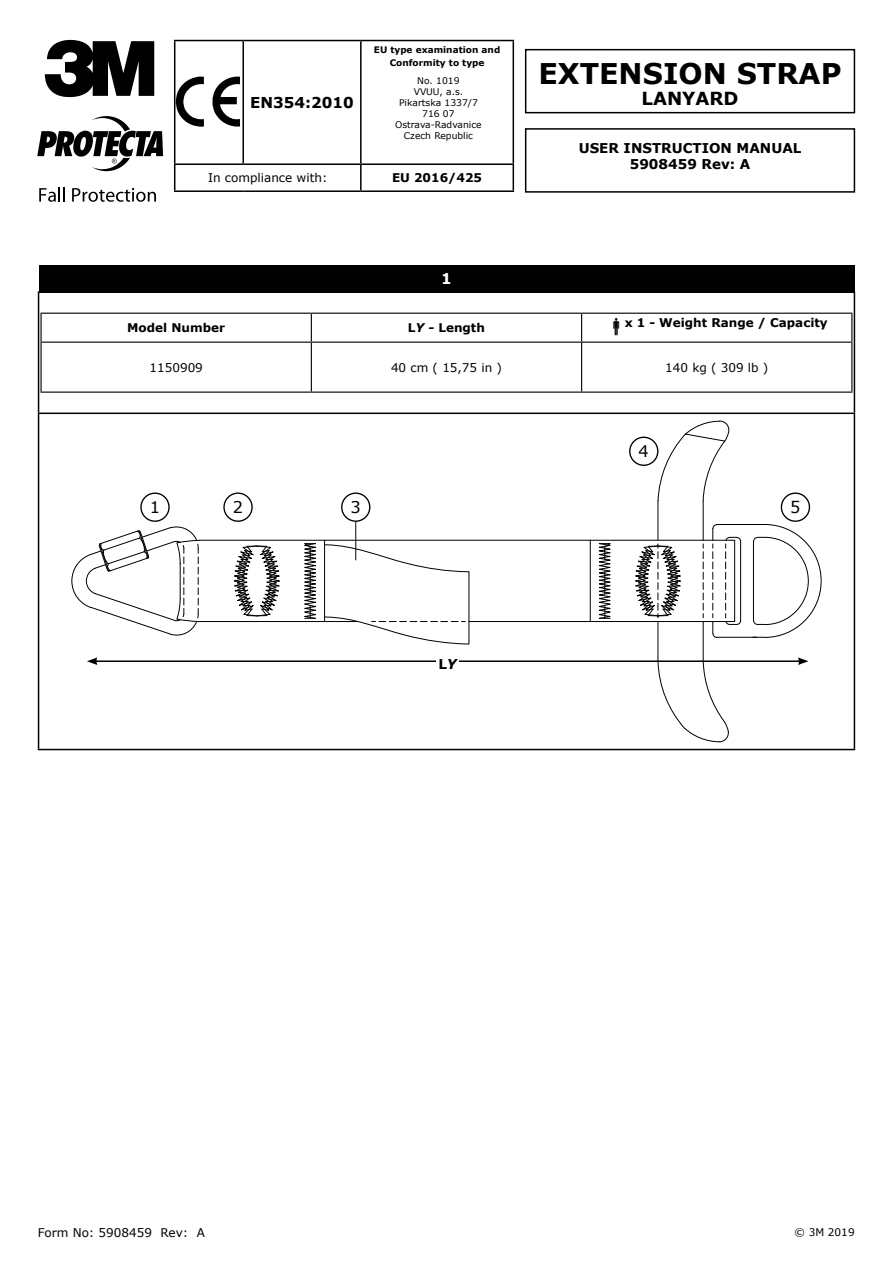
<style>
.page{position:relative;width:893px;height:1263px;background:#fff}
.page>*{position:absolute;margin:0;border:0;box-sizing:border-box;transform-origin:0 0}
.t1{font:700 28.5px "Verdana";color:#000}
.t2{font:700 18px "Verdana";color:#000}
.t3{font:16.2px "Verdana";color:#000}
.t4{font:700 15px "Verdana";color:#000}
.t5{font:700 15px "Verdana";color:#fff}
.t6{font:700 13.5px/16.2px "Verdana";color:#000;text-align:center}
.t7{font:12px "Verdana";color:#000}
.t8{font:700 12px "Verdana";color:#000}
.t9{font:10.5px "Verdana";color:#000}
.t10{font:9.15px/10.9px "Verdana";color:#000;text-align:center}
.t11{font:700 9px/12.6px "Verdana";color:#000;text-align:center}
.s1{font-style:italic}
</style>
<div class="page">
<div style="left:525px;top:128px;width:330px;height:65px;border:2px solid #000"></div>
<div style="left:525px;top:49px;width:330px;height:64px;border:2px solid #000"></div>
<div style="left:39px;top:265px;width:815px;height:27px;background:#000"></div>
<hr style="left:38px;top:291px;width:817px;height:2px;background:#000">
<hr style="left:38px;top:293px;width:1px;height:120px;background:#000">
<hr style="left:854px;top:293px;width:1px;height:120px;background:#000">
<hr style="left:38px;top:413px;width:817px;height:1px;background:#000">
<hr style="left:38px;top:414px;width:1px;height:335px;background:#000">
<hr style="left:854px;top:414px;width:1px;height:335px;background:#000">
<hr style="left:38px;top:749px;width:817px;height:1px;background:#000">
<svg style="left:42px;top:314px;width:809px;height:78px"></svg>
<hr style="left:40px;top:313px;width:271px;height:1px;background:#000">
<hr style="left:40px;top:314px;width:2px;height:28px;background:#000">
<hr style="left:311px;top:313px;width:271px;height:1px;background:#000">
<svg style="left:311px;top:314px;width:1px;height:28px"></svg>
<hr style="left:582px;top:313px;width:270px;height:1px;background:#000">
<hr style="left:40px;top:343px;width:2px;height:49px;background:#000">
<hr style="left:311px;top:343px;width:1px;height:49px;background:#000">
<svg style="left:581px;top:314px;width:1px;height:28px"></svg>
<svg style="left:851px;top:314px;width:1px;height:28px"></svg>
<hr style="left:581px;top:343px;width:1px;height:49px;background:#000">
<hr style="left:851px;top:343px;width:1px;height:49px;background:#000">
<hr style="left:40px;top:342px;width:271px;height:1px;background:#000">
<hr style="left:311px;top:342px;width:271px;height:1px;background:#000">
<hr style="left:582px;top:342px;width:270px;height:1px;background:#000">
<hr style="left:40px;top:392px;width:271px;height:1px;background:#000">
<hr style="left:311px;top:392px;width:271px;height:1px;background:#000">
<hr style="left:582px;top:392px;width:270px;height:1px;background:#000">
<hr style="left:717px;top:637px;width:48px;height:1px;background:#000">
<svg style="left:753px;top:524px;width:69px;height:114px"></svg>
<hr style="left:717px;top:524px;width:48px;height:1px;background:#000">
<hr style="left:703px;top:621px;width:1px;height:40px;background:#000">
<hr style="left:703px;top:501px;width:1px;height:39px;background:#000">
<hr style="left:657px;top:621px;width:1px;height:40px;background:#000">
<svg style="left:71px;top:524px;width:670px;height:121px"></svg>
<hr style="left:657px;top:500px;width:1px;height:40px;background:#000">
<svg style="left:657px;top:662px;width:72px;height:81px"></svg>
<svg style="left:657px;top:420px;width:73px;height:82px"></svg>
<hr style="left:95px;top:660px;width:705px;height:2px;background:#000">
<svg style="left:87px;top:657px;width:10px;height:8px"></svg>
<svg style="left:798px;top:657px;width:10px;height:8px"></svg>
<div style="left:436px;top:652px;width:23px;height:23px;background:#fff"></div>
<div style="left:630px;top:437px;width:28px;height:28px;background:#fff;border-radius:50%"></div>
<div style="left:629px;top:437px;width:29px;height:29px;border:1px solid #000;border-radius:50%"></div>
<div style="left:223px;top:492px;width:30px;height:30px;border:1px solid #000;border-radius:50%"></div>
<div style="left:341px;top:492px;width:29px;height:30px;border:1px solid #000;border-radius:50%"></div>
<div style="left:140px;top:492px;width:30px;height:30px;border:1px solid #000;border-radius:50%"></div>
<hr style="left:355px;top:521px;width:1px;height:39px;background:#000">
<div style="left:781px;top:492px;width:29px;height:30px;border:1px solid #000;border-radius:50%"></div>
<svg style="left:39px;top:187px;width:26px;height:15px"></svg>
<svg style="left:72px;top:188px;width:84px;height:14px"></svg>
<svg style="left:37px;top:116px;width:126px;height:55px"></svg>
<svg style="left:45px;top:40px;width:109px;height:57px"></svg>
<hr style="left:174px;top:40px;width:69px;height:1px;background:#000">
<hr style="left:174px;top:41px;width:1px;height:122px;background:#000">
<hr style="left:243px;top:40px;width:118px;height:1px;background:#000">
<hr style="left:242px;top:41px;width:2px;height:122px;background:#000">
<hr style="left:361px;top:40px;width:153px;height:1px;background:#000">
<hr style="left:360px;top:41px;width:2px;height:122px;background:#000">
<hr style="left:513px;top:41px;width:1px;height:122px;background:#000">
<hr style="left:174px;top:163px;width:69px;height:2px;background:#000">
<svg style="left:174px;top:165px;width:1px;height:25px"></svg>
<hr style="left:243px;top:163px;width:118px;height:2px;background:#000">
<hr style="left:361px;top:163px;width:153px;height:2px;background:#000">
<hr style="left:360px;top:165px;width:2px;height:25px;background:#000">
<svg style="left:513px;top:165px;width:1px;height:25px"></svg>
<hr style="left:174px;top:190px;width:69px;height:2px;background:#000">
<hr style="left:243px;top:190px;width:118px;height:2px;background:#000">
<hr style="left:361px;top:190px;width:153px;height:2px;background:#000">
<img style="left:175px;top:76px;width:68px;height:53px">
<svg style="left:613px;top:318px;width:6px;height:17px"></svg>
<p class="t4" style="left:250px;top:92px;width:105px">EN354:2010</p>
<p class="t11" style="left:374px;top:44px;width:128px">EU type examination and<br>Conformity to type</p>
<p class="t10" style="left:395px;top:75px;width:88px">No. 1019<br>VVUU, a.s.<br>Pikartska 1337/7<br>716 07<br>Ostrava-Radvanice<br>Czech Republic</p>
<p class="t7" style="left:208px;top:170px;width:121px">In compliance with:</p>
<p class="t8" style="left:392px;top:169px;width:92px">EU 2016/425</p>
<p class="t5" style="left:441px;top:268px;width:12px">1</p>
<h1 class="t1" style="left:538px;top:53px;width:63px">Extension</h1>
<h1 class="t1" style="left:737px;top:53px;width:43px">Stra</h1>
<h1 class="t1" style="left:821px;top:53px;width:22px">p</h1>
<h2 class="t2" style="left:642px;top:86px;width:98px">Lan yard</h2>
<p class="t6" style="left:579px;top:139px;width:224px">USER INSTRUCTION MANUAL<br>5908459 Rev: A</p>
<p class="t8" style="left:127px;top:319px;width:99px">Model Number</p>
<p class="t8" style="left:408px;top:319px;width:79px">L<span class="s1">Y -</span> Length</p>
<p class="t8" style="left:625px;top:314px;width:205px">x 1 - Weight Range / Capacity</p>
<p class="t7" style="left:149px;top:359px;width:55px">1150909</p>
<p class="t7" style="left:391px;top:359px;width:112px">40 cm ( 15,75 in )</p>
<p class="t7" style="left:665px;top:359px;width:105px">140 kg ( 309 lb )</p>
<h3 class="t3" style="left:639px;top:440px;width:12px">4</h3>
<h3 class="t3" style="left:150px;top:496px;width:12px">1</h3>
<h3 class="t3" style="left:233px;top:496px;width:12px">2</h3>
<h3 class="t3" style="left:351px;top:496px;width:12px">3</h3>
<h3 class="t3" style="left:790px;top:496px;width:12px">5</h3>
<p class="t7" style="left:38px;top:1224px;width:169px">Form No: 5908459 Rev: A</p>
<p class="t6" style="left:438px;top:655px;width:20px">L<span class="s1">Y</span></p>
<p class="t9" style="left:794px;top:1224px;width:62px">© 3M 2019</p>
</div>
